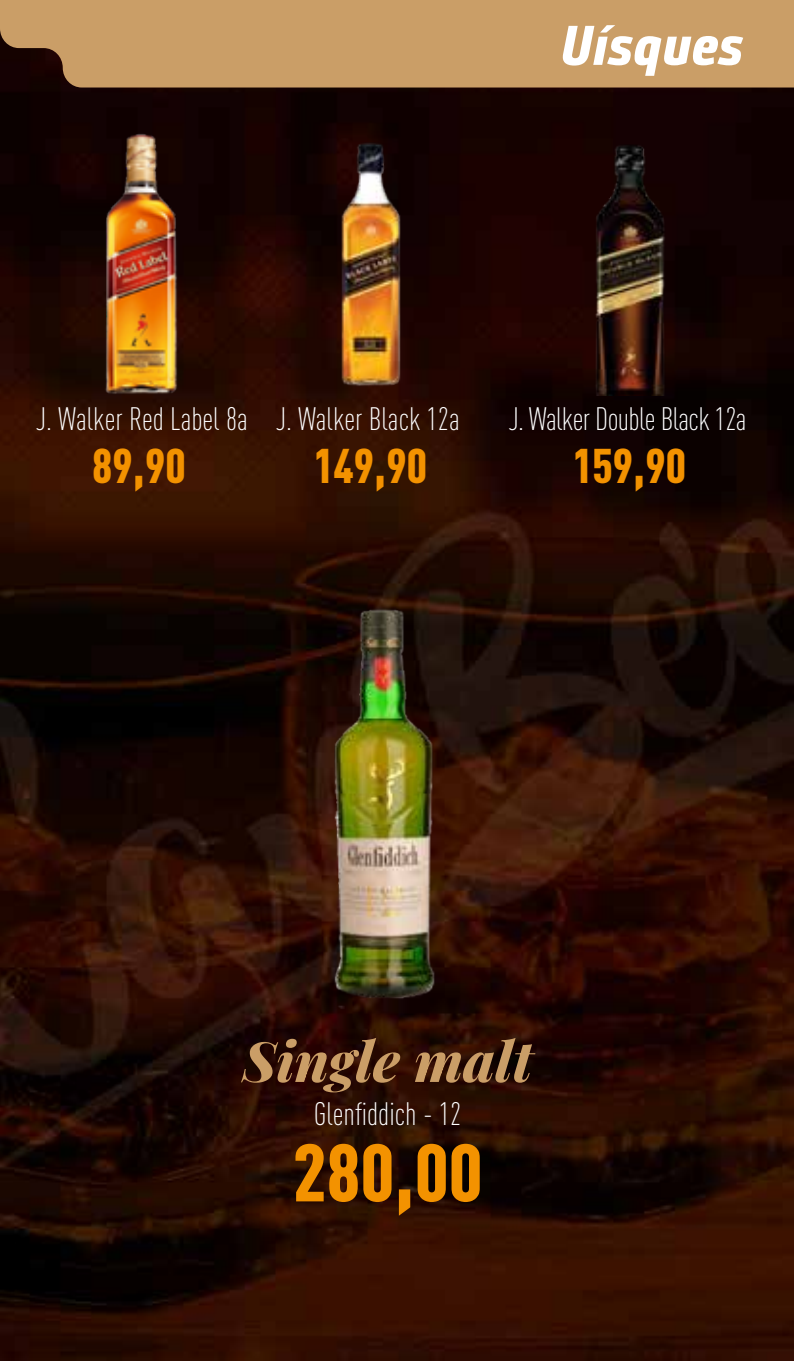
<style>
.page{position:relative;width:794px;height:1361px;background:#fff}
.page>*{position:absolute;margin:0;border:0;box-sizing:border-box;transform-origin:0 0}
.t1{font:900 80px "DIN Cond";color:#f39200}
.t2{font:italic 56px "Bunday Clean Extra Bold Up";color:#fff}
.t3{font:italic 800 55.6px "Playfair Display";color:#ca9e67}
.t4{font:900 48px "DIN Cond";color:#f39200}
.t5{font:300 32px "DIN Cond";color:#fff}
.t6{font:300 32px "DIN Cond";letter-spacing:-.02em;color:#fff}
</style>
<div class="page">
<img style="left:0;top:87px;width:794px;height:1273px">
<img style="left:96px;top:132px;width:86px;height:263px">
<img style="left:331px;top:132px;width:79px;height:256px">
<img style="left:590px;top:140px;width:78px;height:255px">
<div style="left:0;top:0;width:794px;height:87px;background:#ca9e67"></div>
<img style="left:325px;top:578px;width:125px;height:432px">
<h2 class="t2" style="left:560px;top:8px;width:185px">Uísques</h2>
<p class="t5" style="left:36px;top:400px;width:425px">J. Walker Red Label 8a J. Walker Black 12a</p>
<p class="t6" style="left:509px;top:400px;width:239px">J. Walker Double Black 12a</p>
<h3 class="t4" style="left:92px;top:435px;width:95px">89,90</h3>
<h3 class="t4" style="left:313px;top:435px;width:115px">149,90</h3>
<h3 class="t4" style="left:572px;top:435px;width:115px">159,90</h3>
<h3 class="t3" style="left:243px;top:1018px;width:291px">Single malt</h3>
<p class="t5" style="left:314px;top:1095px;width:149px">Glenfiddich - 12</p>
<h1 class="t1" style="left:293px;top:1122px;width:191px">280,00</h1>
</div>
